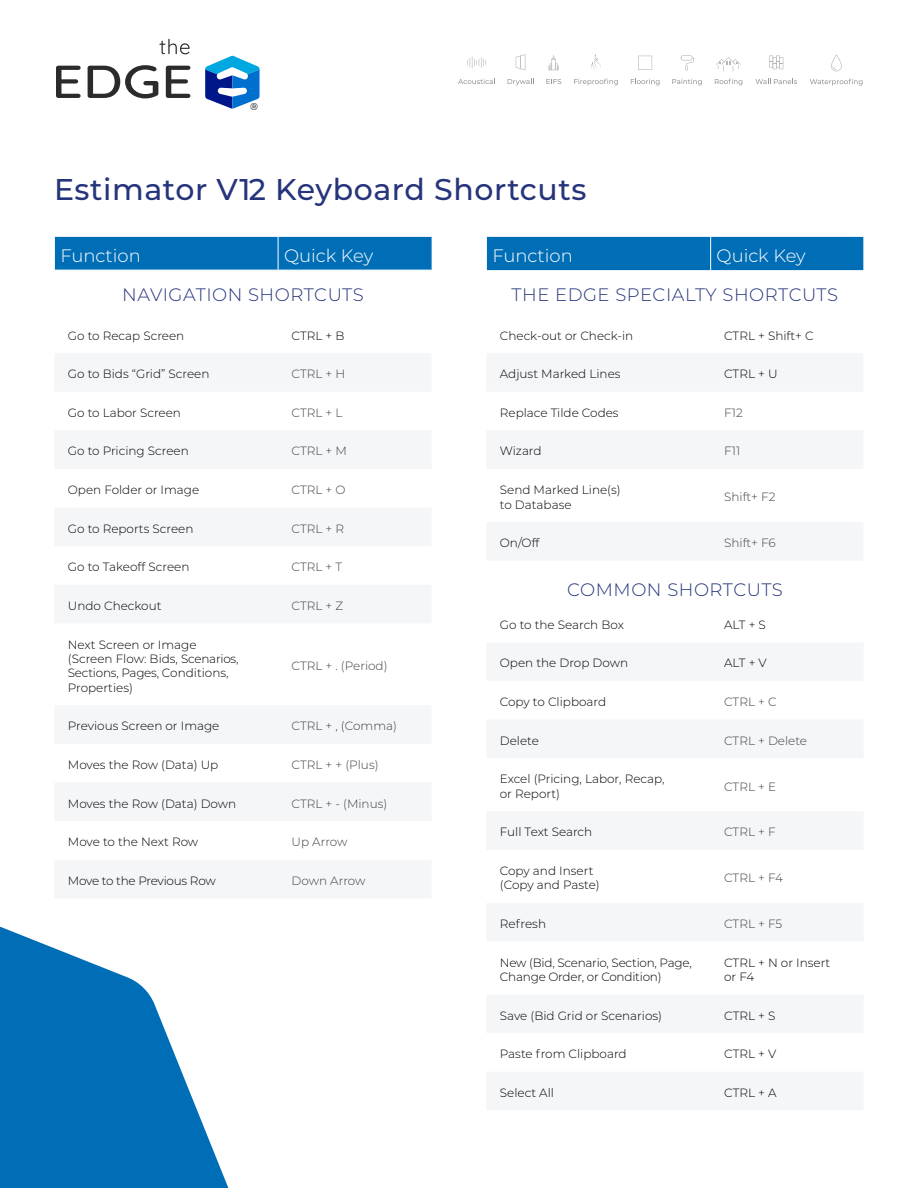
<style>
.page{position:relative;width:918px;height:1188px;background:#fff}
.page>*{position:absolute;margin:0;border:0;box-sizing:border-box;transform-origin:0 0}
.t1{font:500 30px "Montserrat";letter-spacing:.02em;color:#25347b}
.t2{font:300 18px "Montserrat";letter-spacing:.03em;color:#25347b}
.t3{font:300 18px "Montserrat";color:#fff}
.t4{font:300 12px/14.4px "Montserrat";color:#000}
.t5{font:300 12px "Montserrat";color:#414042}
.t6{font:300 12px/14.4px "Montserrat";letter-spacing:-.02em;color:#000}
.t7{font:500 9.9px "Montserrat";color:#212322}
</style>
<div class="page">
<div style="left:55px;top:237px;width:377px;height:33px;background:#006eb7"></div>
<svg style="left:55px;top:354px;width:376px;height:544px"></svg>
<hr style="left:278px;top:237px;width:1px;height:33px;background:#fff">
<svg style="left:487px;top:643px;width:376px;height:467px"></svg>
<div style="left:487px;top:237px;width:376px;height:33px;background:#006eb7"></div>
<svg style="left:487px;top:354px;width:376px;height:206px;fill:#f4f6f8"></svg>
<hr style="left:710px;top:237px;width:1px;height:33px;background:#fff">
<svg style="left:56px;top:66px;width:25px;height:32px"></svg>
<svg style="left:88px;top:65px;width:70px;height:33px"></svg>
<svg style="left:166px;top:66px;width:24px;height:32px"></svg>
<svg style="left:159px;top:39px;width:31px;height:15px"></svg>
<svg style="left:205px;top:56px;width:55px;height:53px"></svg>
<svg style="left:0;top:926px;width:229px;height:262px;fill:#006eb7"></svg>
<svg style="left:516px;top:54px;width:9px;height:16px"></svg>
<svg style="left:508px;top:79px;width:26px;height:6px"></svg>
<svg style="left:548px;top:55px;width:11px;height:15px"></svg>
<svg style="left:546px;top:79px;width:15px;height:5px"></svg>
<svg style="left:591px;top:54px;width:9px;height:15px"></svg>
<svg style="left:574px;top:79px;width:44px;height:6px"></svg>
<svg style="left:458px;top:79px;width:37px;height:5px"></svg>
<svg style="left:467px;top:56px;width:19px;height:13px"></svg>
<svg style="left:672px;top:79px;width:30px;height:6px"></svg>
<svg style="left:680px;top:55px;width:14px;height:16px"></svg>
<svg style="left:715px;top:79px;width:27px;height:6px"></svg>
<svg style="left:716px;top:57px;width:25px;height:15px"></svg>
<svg style="left:631px;top:79px;width:29px;height:6px"></svg>
<svg style="left:638px;top:56px;width:14px;height:14px"></svg>
<svg style="left:769px;top:56px;width:1px;height:12px"></svg>
<svg style="left:770px;top:56px;width:13px;height:13px"></svg>
<svg style="left:756px;top:79px;width:41px;height:5px"></svg>
<svg style="left:810px;top:79px;width:53px;height:7px"></svg>
<svg style="left:831px;top:55px;width:11px;height:16px"></svg>
<p class="t7" style="left:250px;top:100px;width:9px">®</p>
<h1 class="t1" style="left:54px;top:168px;width:534px">Estimator V12 Keyboard Shortcuts</h1>
<h2 class="t3" style="left:60px;top:243px;width:82px">Function</h2>
<h2 class="t3" style="left:284px;top:243px;width:91px">Quick Key</h2>
<h2 class="t2" style="left:122px;top:282px;width:243px">NAVIGATION SHORTCUTS</h2>
<p class="t4" style="left:68px;top:328px;width:118px">Go to Recap Screen</p>
<p class="t4" style="left:292px;top:328px;width:54px">CTRL + B</p>
<p class="t4" style="left:68px;top:366px;width:143px">Go to Bids “Grid” Screen</p>
<p class="t5" style="left:292px;top:366px;width:55px">CTRL + H</p>
<p class="t4" style="left:68px;top:405px;width:115px">Go to Labor Screen</p>
<p class="t5" style="left:292px;top:404px;width:52px">CTRL + L</p>
<p class="t4" style="left:68px;top:444px;width:122px">Go to Pricing Screen</p>
<p class="t5" style="left:292px;top:443px;width:57px">CTRL + M</p>
<p class="t4" style="left:68px;top:482px;width:133px">Open Folder or Image</p>
<p class="t5" style="left:292px;top:482px;width:55px">CTRL + O</p>
<p class="t4" style="left:68px;top:521px;width:127px">Go to Reports Screen</p>
<p class="t5" style="left:292px;top:520px;width:54px">CTRL + R</p>
<p class="t4" style="left:68px;top:560px;width:123px">Go to Takeoff Screen</p>
<p class="t5" style="left:292px;top:559px;width:52px">CTRL + T</p>
<p class="t4" style="left:68px;top:598px;width:95px">Undo Checkout</p>
<p class="t5" style="left:292px;top:598px;width:53px">CTRL + Z</p>
<p class="t4" style="left:68px;top:637px;width:172px">Next Screen or Image (Screen Flow: Bids, Scenarios,<br>Sections, Pages, Conditions,<br>Properties)</p>
<p class="t5" style="left:292px;top:658px;width:97px">CTRL + . (Period)</p>
<p class="t4" style="left:68px;top:719px;width:153px">Previous Screen or Image</p>
<p class="t5" style="left:292px;top:718px;width:107px">CTRL + , (Comma)</p>
<p class="t4" style="left:68px;top:757px;width:152px">Moves the Row (Data) Up</p>
<p class="t5" style="left:292px;top:757px;width:89px">CTRL + + (Plus)</p>
<p class="t4" style="left:68px;top:796px;width:170px">Moves the Row (Data) Down</p>
<p class="t5" style="left:292px;top:795px;width:97px">CTRL + - (Minus)</p>
<p class="t4" style="left:68px;top:834px;width:132px">Move to the Next Row</p>
<p class="t5" style="left:292px;top:834px;width:57px">Up Arrow</p>
<p class="t6" style="left:68px;top:873px;width:149px">Move to the Previous Row</p>
<p class="t5" style="left:292px;top:872px;width:75px">Down Arrow</p>
<h2 class="t3" style="left:492px;top:243px;width:82px">Function</h2>
<h2 class="t3" style="left:717px;top:243px;width:91px">Quick Key</h2>
<h2 class="t2" style="left:512px;top:282px;width:328px">THE EDGE SPECIALTY SHORTCUTS</h2>
<p class="t4" style="left:500px;top:328px;width:135px">Check-out or Check-in</p>
<p class="t4" style="left:724px;top:328px;width:91px">CTRL + Shift+ C</p>
<p class="t4" style="left:500px;top:366px;width:122px">Adjust Marked Lines</p>
<p class="t4" style="left:724px;top:366px;width:55px">CTRL + U</p>
<p class="t4" style="left:500px;top:405px;width:120px">Replace Tilde Codes</p>
<p class="t5" style="left:724px;top:404px;width:20px">F12</p>
<p class="t4" style="left:500px;top:444px;width:43px">Wizard</p>
<p class="t5" style="left:724px;top:443px;width:18px">F11</p>
<p class="t4" style="left:500px;top:482px;width:122px">Send Marked Line(s) to Database</p>
<p class="t5" style="left:724px;top:489px;width:53px">Shift+ F2</p>
<p class="t4" style="left:500px;top:535px;width:41px">On/Off</p>
<p class="t5" style="left:724px;top:535px;width:53px">Shift+ F6</p>
<h2 class="t2" style="left:567px;top:577px;width:217px">COMMON SHORTCUTS</h2>
<p class="t4" style="left:500px;top:617px;width:126px">Go to the Search Box</p>
<p class="t4" style="left:724px;top:617px;width:43px">ALT + S</p>
<p class="t4" style="left:500px;top:656px;width:130px">Open the Drop Down</p>
<p class="t4" style="left:724px;top:656px;width:44px">ALT + V</p>
<p class="t4" style="left:500px;top:694px;width:108px">Copy to Clipboard</p>
<p class="t5" style="left:724px;top:694px;width:54px">CTRL + C</p>
<p class="t4" style="left:500px;top:733px;width:41px">Delete</p>
<p class="t5" style="left:724px;top:732px;width:84px">CTRL + Delete</p>
<p class="t4" style="left:500px;top:771px;width:166px">Excel (Pricing, Labor, Recap, or Report)</p>
<p class="t5" style="left:724px;top:778px;width:53px">CTRL + E</p>
<p class="t4" style="left:500px;top:825px;width:94px">Full Text Search</p>
<p class="t5" style="left:724px;top:824px;width:53px">CTRL + F</p>
<p class="t4" style="left:500px;top:863px;width:101px">Copy and Insert (Copy and Paste)</p>
<p class="t5" style="left:724px;top:870px;width:60px">CTRL + F4</p>
<p class="t4" style="left:500px;top:916px;width:48px">Refresh</p>
<p class="t5" style="left:724px;top:916px;width:59px">CTRL + F5</p>
<p class="t6" style="left:500px;top:955px;width:193px">New (Bid, Scenario, Section, Page,<br>Change Order, or Condition)</p>
<p class="t4" style="left:724px;top:955px;width:108px">CTRL + N or Insert or F4</p>
<p class="t4" style="left:500px;top:1008px;width:164px">Save (Bid Grid or Scenarios)</p>
<p class="t4" style="left:724px;top:1008px;width:53px">CTRL + S</p>
<p class="t4" style="left:500px;top:1046px;width:128px">Paste from Clipboard</p>
<p class="t4" style="left:724px;top:1046px;width:54px">CTRL + V</p>
<p class="t4" style="left:500px;top:1085px;width:56px">Select All</p>
<p class="t4" style="left:724px;top:1085px;width:54px">CTRL + A</p>
</div>
